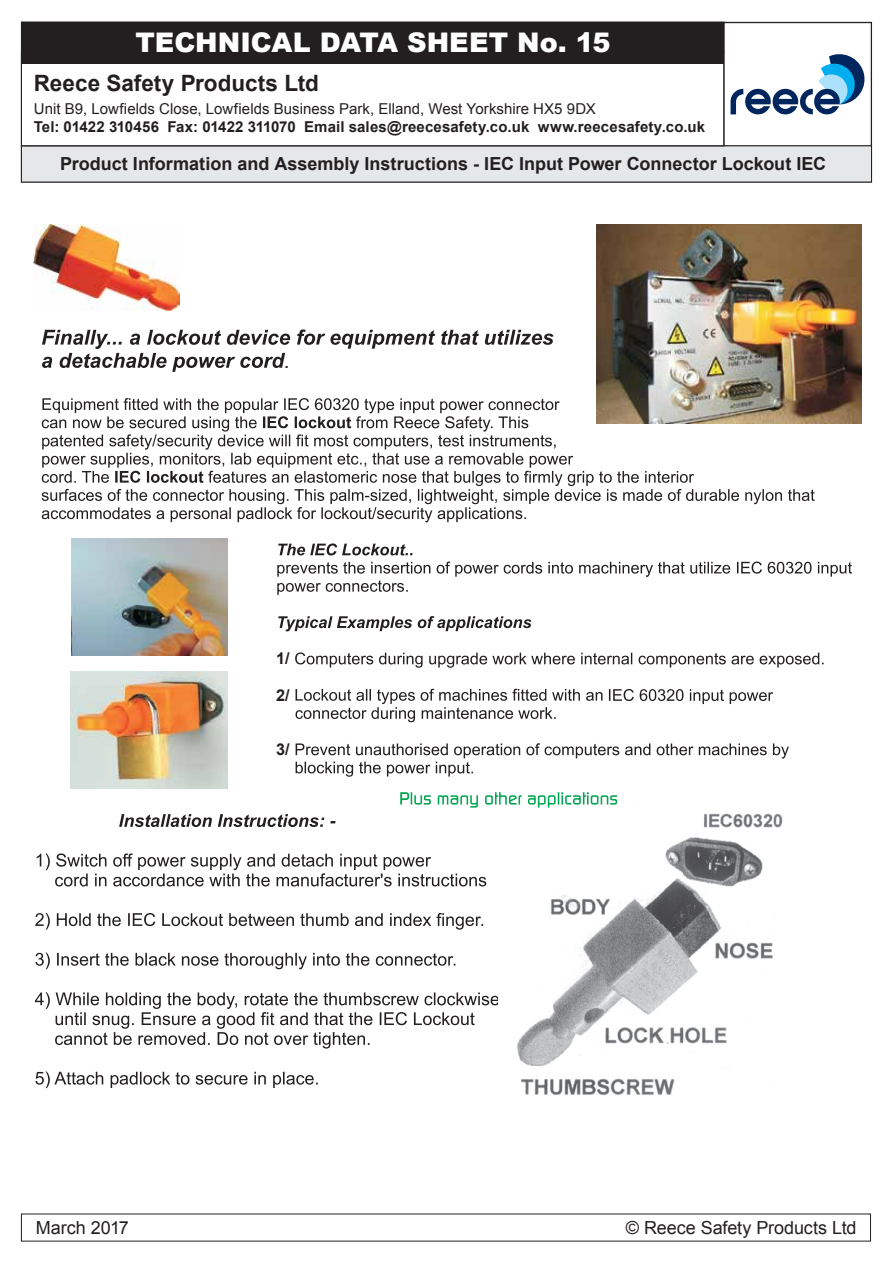
<style>
.page{position:relative;width:893px;height:1263px;background:#fff}
.page>*{position:absolute;margin:0;border:0;box-sizing:border-box;transform-origin:0 0}
.t1{font:900 27px "Arial";color:#fff}
.t2{font:700 22.5px "Arial";color:#231f20}
.t3{font:20.7px "Arial";color:#231f20}
.t4{font:700 18px "Arial";color:#231f20}
.t5{font:18px "Arial";letter-spacing:-.005em;color:#231f20}
.t6{font:700 16.2px "Arial";color:#231f20}
.t7{font:700 15px "Arial";letter-spacing:.01em;color:#231f20}
.t8{font:15px "Arial";color:#231f20}
</style>
<div class="page">
<div style="left:723px;top:22px;width:148px;height:124px;border:1px solid #231f20"></div>
<div style="left:21px;top:145px;width:850px;height:37px;background:#e6e7e8"></div>
<div style="left:21px;top:52px;width:703px;height:94px;border:1px solid #231f20"></div>
<div style="left:22px;top:22px;width:702px;height:42px;background:#231f20"></div>
<img style="left:596px;top:224px;width:265px;height:200px">
<img style="left:71px;top:538px;width:156px;height:118px">
<img style="left:33px;top:224px;width:146px;height:86px">
<img style="left:71px;top:672px;width:157px;height:117px">
<svg style="left:42px;top:330px;width:511px;height:42px"></svg>
<svg style="left:277px;top:562px;width:575px;height:33px"></svg>
<svg style="left:295px;top:652px;width:528px;height:16px"></svg>
<svg style="left:42px;top:398px;width:772px;height:124px"></svg>
<svg style="left:278px;top:543px;width:134px;height:12px"></svg>
<svg style="left:278px;top:616px;width:253px;height:15px"></svg>
<svg style="left:609px;top:689px;width:164px;height:15px"></svg>
<svg style="left:295px;top:689px;width:307px;height:33px"></svg>
<svg style="left:295px;top:743px;width:493px;height:34px"></svg>
<svg style="left:119px;top:814px;width:216px;height:13px"></svg>
<svg style="left:37px;top:854px;width:449px;height:32px"></svg>
<svg style="left:35px;top:913px;width:448px;height:17px"></svg>
<svg style="left:35px;top:953px;width:420px;height:16px"></svg>
<svg style="left:35px;top:992px;width:463px;height:57px"></svg>
<svg style="left:35px;top:1072px;width:283px;height:16px"></svg>
<img style="left:517px;top:800px;width:266px;height:296px">
<svg style="left:400px;top:792px;width:217px;height:16px"></svg>
<svg style="left:730px;top:54px;width:135px;height:60px"></svg>
<h1 class="t1" style="left:136px;top:23px;width:476px">TECHNICAL DATA SHEET No. 15</h1>
<h2 class="t2" style="left:34px;top:68px;width:286px">Reece Safety Products Ltd</h2>
<p class="t8" style="left:34px;top:99px;width:563px">Unit B9, Lowfields Close, Lowfields Business Park, Elland, West Yorkshire HX5 9DX</p>
<p class="t7" style="left:34px;top:117px;width:673px">Tel: 01422 310456 Fax: 01422 311070 Email sales@reecesafety.co.uk www.reecesafety.co.uk</p>
<p class="t4" style="left:60px;top:152px;width:767px">Product Information and Assembly Instructions - IEC Input Power Connector Lockout IEC</p>
<h3 class="t3" style="left:284px;top:347px;width:7px">.</h3>
<p class="t6" style="left:276px;top:648px;width:15px">1/</p>
<p class="t6" style="left:276px;top:684px;width:15px">2/</p>
<p class="t6" style="left:276px;top:739px;width:15px">3/</p>
<p class="t5" style="left:36px;top:1216px;width:94px">March 2017</p>
<p class="t5" style="left:626px;top:1215px;width:232px">© Reece Safety Products Ltd</p>
</div>
